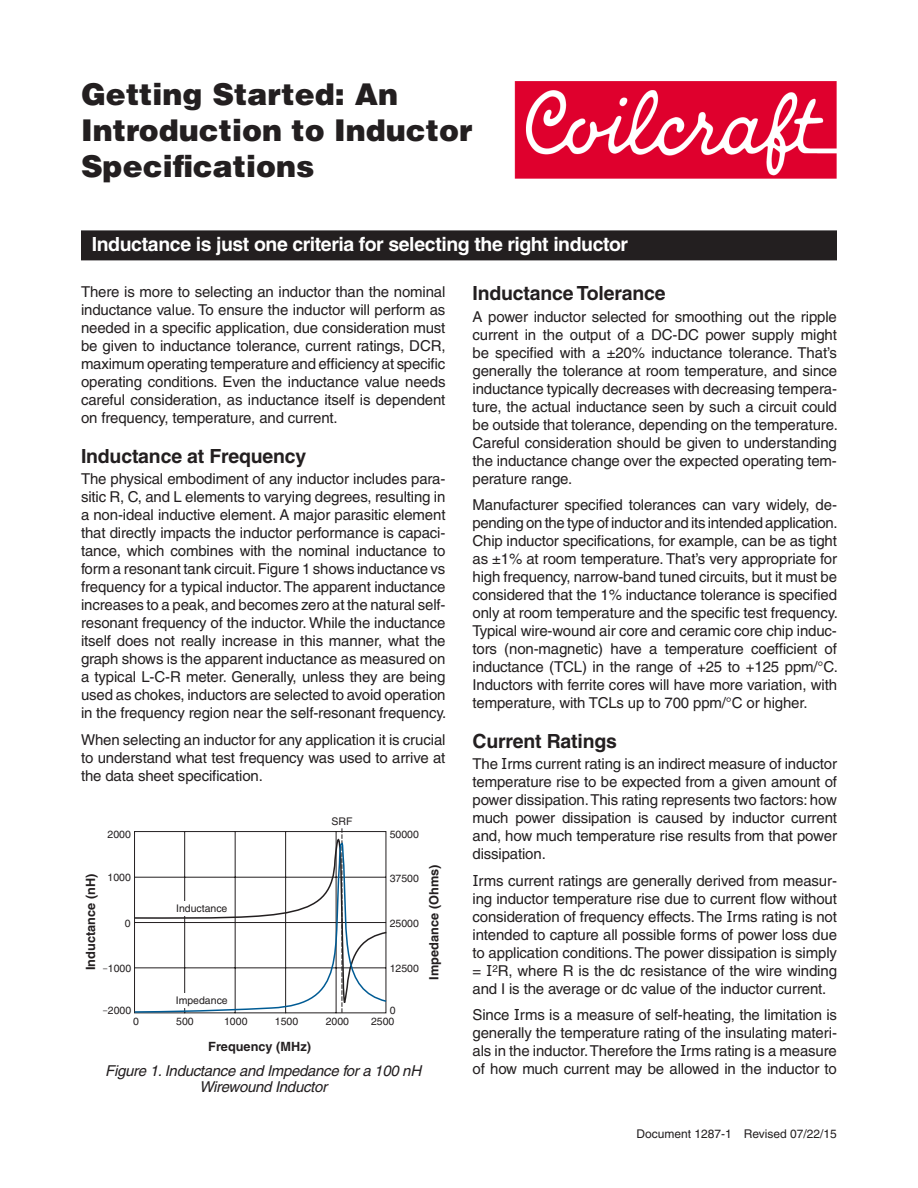
<style>
.page{position:relative;width:918px;height:1188px;background:#fff}
.page>*{position:absolute;margin:0;border:0;box-sizing:border-box;transform-origin:0 0}
.t1{font:900 30px/36px "Helvetica";color:#231f20}
.t2{font:700 19.5px "Helvetica";letter-spacing:-.025em;color:#fff}
.t3{font:700 19.5px "Helvetica";letter-spacing:-.01em;color:#231f20}
.t4{font:15px/18px "Helvetica";letter-spacing:-.01em;color:#231f20;text-align:justify}
.t5{font:italic 15px/16.5px "Helvetica";letter-spacing:-.02em;color:#231f20;text-align:center}
.t6{font:700 12.75px "Helvetica";color:#231f20}
.t7{font:12px "Helvetica";color:#231f20}
.t8{font:10.5px "Helvetica";color:#231f20}
.s1{font-size:7.65px}
.s2{font-family:"Verdana"}
</style>
<div class="page">
<div style="left:81px;top:230px;width:756px;height:30px;background:#231f20"></div>
<img style="left:514px;top:81px;width:323px;height:98px">
<svg style="left:134px;top:831px;width:252px;height:183px"></svg>
<svg style="left:134px;top:841px;width:253px;height:172px"></svg>
<h1 class="t1" style="left:81px;top:76px;width:393px">Getting Started: An<br>Introduction to Inductor<br>Specifications</h1>
<h2 class="t2" style="left:92px;top:232px;width:538px">Inductance is just one criteria for selecting the right inductor</h2>
<p class="t4" style="left:81px;top:283px;width:366px">There is more to selecting an inductor than the nominal inductance value. To ensure the inductor will perform as needed in a specific application, due consideration must be given to inductance tolerance, current ratings, DCR, maximum operating temperature and efficiency at specific operating conditions. Even the inductance value needs careful consideration, as inductance itself is dependent on frequency, temperature, and current.</p>
<h2 class="t3" style="left:81px;top:444px;width:227px">Inductance at Frequency</h2>
<p class="t4" style="left:81px;top:470px;width:367px">The physical embodiment of any inductor includes para&shy;sitic R, C, and L elements to varying degrees, resulting in a non-ideal inductive element. A major parasitic element that directly impacts the inductor performance is capaci&shy;tance, which combines with the nominal inductance to form a resonant tank circuit. Figure 1 shows inductance vs frequency for a typical inductor. The apparent inductance increases to a peak, and becomes zero at the natural self&shy;resonant frequency of the inductor. While the inductance itself does not really increase in this manner, what the graph shows is the apparent inductance as measured on a typical L-C-R meter. Generally, unless they are being used as chokes, inductors are selected to avoid operation in the frequency region near the self-resonant frequency.</p>
<p class="t4" style="left:81px;top:730px;width:366px">When selecting an inductor for any application it is crucial to understand what test frequency was used to arrive at the data sheet specification.</p>
<p class="t8" style="left:332px;top:815px;width:23px">SRF</p>
<p class="t8" style="left:108px;top:829px;width:25px">2000</p>
<p class="t8" style="left:108px;top:871px;width:25px">1000</p>
<p class="t8" style="left:390px;top:829px;width:31px">50000</p>
<p class="t8" style="left:390px;top:872px;width:31px">37500</p>
<p class="t8" style="left:390px;top:917px;width:31px">25000</p>
<p class="t8" style="left:390px;top:962px;width:31px">12500</p>
<p class="t8" style="left:390px;top:1004px;width:7px">0</p>
<p class="t6" style="left:83px;top:970px;width:98px;rotate:-90deg">Inductance (nH)</p>
<p class="t6" style="left:426px;top:980px;width:116px;rotate:-90deg">Impedance (Ohms)</p>
<p class="t8" style="left:176px;top:902px;width:53px">Inductance</p>
<p class="t8" style="left:125px;top:917px;width:7px">0</p>
<p class="t8" style="left:103px;top:962px;width:30px"><span class="s1">–</span>1000</p>
<p class="t8" style="left:103px;top:1004px;width:30px"><span class="s1">–</span>2000</p>
<p class="t8" style="left:176px;top:994px;width:53px">Impedance</p>
<p class="t8" style="left:133px;top:1015px;width:7px">0</p>
<p class="t8" style="left:176px;top:1015px;width:19px">500</p>
<p class="t8" style="left:224px;top:1015px;width:25px">1000</p>
<p class="t8" style="left:275px;top:1015px;width:25px">1500</p>
<p class="t8" style="left:326px;top:1015px;width:25px">2000</p>
<p class="t6" style="left:208px;top:1039px;width:104px">Frequency (MHz)</p>
<p class="t8" style="left:371px;top:1015px;width:25px">2500</p>
<p class="t5" style="left:105px;top:1062px;width:317px">Figure 1. Inductance and Impedance for a 100 nH<br>Wirewound Inductor</p>
<h2 class="t3" style="left:472px;top:282px;width:195px">Inductance Tolerance</h2>
<p class="t4" style="left:472px;top:307px;width:367px">A power inductor selected for smoothing out the ripple current in the output of a DC-DC power supply might be specified with a ±20% inductance tolerance. That’s generally the tolerance at room temperature, and since inductance typically decreases with decreasing tempera&shy;ture, the actual inductance seen by such a circuit could be outside that tolerance, depending on the temperature.<br>Careful consideration should be given to understanding the inductance change over the expected operating tem&shy;perature range.</p>
<p class="t4" style="left:472px;top:496px;width:367px">Manufacturer specified tolerances can vary widely, de&shy;pending on the type of inductor and its intended application.<br>Chip inductor specifications, for example, can be as tight as ±1% at room temperature. That’s very appropriate for high frequency, narrow-band tuned circuits, but it must be considered that the 1% inductance tolerance is specified only at room temperature and the specific test frequency.<br>Typical wire-wound air core and ceramic core chip induc&shy;tors (non-magnetic) have a temperature coefficient of inductance (TCL) in the range of +25 to +125 ppm/°C.<br>Inductors with ferrite cores will have more variation, with temperature, with TCLs up to 700 ppm/°C or higher.</p>
<h2 class="t3" style="left:472px;top:729px;width:146px">Current Ratings</h2>
<p class="t4" style="left:472px;top:755px;width:366px">The <span class="s2">I</span>rms current rating is an indirect measure of inductor temperature rise to be expected from a given amount of power dissipation. This rating represents two factors: how much power dissipation is caused by inductor current and, how much temperature rise results from that power dissipation.</p>
<p class="t4" style="left:472px;top:872px;width:366px"><span class="s2">I</span>rms current ratings are generally derived from measur&shy;ing inductor temperature rise due to current flow without consideration of frequency effects. The <span class="s2">I</span>rms rating is not intended to capture all possible forms of power loss due to application conditions. The power dissipation is simply = <span class="s2">I</span><sup>2</sup>R, where R is the dc resistance of the wire winding and I is the average or dc value of the inductor current.</p>
<p class="t4" style="left:473px;top:1006px;width:366px">Since <span class="s2">I</span>rms is a measure of self-heating, the limitation is generally the temperature rating of the insulating materi&shy;als in the inductor. Therefore the <span class="s2">I</span>rms rating is a measure of how much current may be allowed in the inductor to</p>
<p class="t7" style="left:637px;top:1127px;width:202px">Document 1287-1 Revised 07/22/15</p>
</div>
